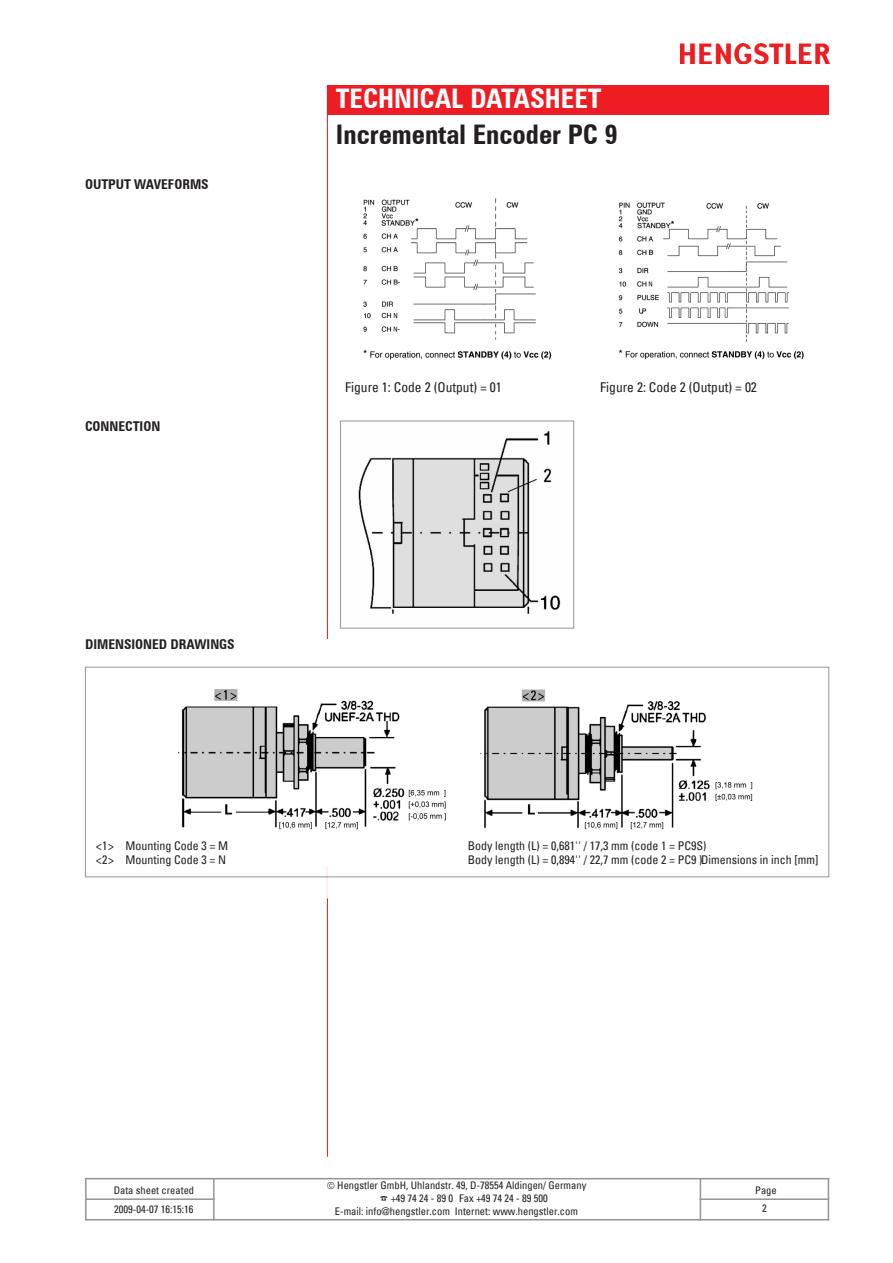
<style>
.page{position:relative;width:893px;height:1263px;background:#fff}
.page>*{position:absolute;margin:0;border:0;box-sizing:border-box;transform-origin:0 0}
.t1{font:700 condensed 27px "Zurich BT";color:#231f20}
.t2{font:700 condensed 27px "Zurich BT";color:#fff}
.t3{font:condensed 13.5px "Univers";color:#231f20}
.t4{font:700 condensed 13.5px "Zurich BT";color:#231f20}
.t5{font:condensed 12px/14.4px "Univers";color:#231f20}
.t6{font:condensed 10.5px/19px "Univers";color:#231f20}
</style>
<div class="page">
<svg style="left:680px;top:63px;width:149px;height:1px"></svg>
<img style="left:680px;top:43px;width:149px;height:20px">
<hr style="left:85px;top:1178px;width:2px;height:42px;background:#939598">
<hr style="left:213px;top:1178px;width:2px;height:42px;background:#939598">
<hr style="left:700px;top:1178px;width:1px;height:42px;background:#939598">
<hr style="left:828px;top:1178px;width:1px;height:42px;background:#939598">
<hr style="left:85px;top:1178px;width:744px;height:1px;background:#939598">
<hr style="left:85px;top:1198px;width:130px;height:2px;background:#939598">
<hr style="left:700px;top:1198px;width:129px;height:2px;background:#939598">
<hr style="left:85px;top:1219px;width:744px;height:1px;background:#939598">
<div style="left:327px;top:85px;width:502px;height:30px;background:#ee1d23"></div>
<hr style="left:327px;top:85px;width:1px;height:1072px;background:#ee1d23">
<img style="left:363px;top:198px;width:189px;height:162px">
<img style="left:618px;top:202px;width:186px;height:158px">
<img style="left:358px;top:431px;width:203px;height:183px">
<div style="left:340px;top:421px;width:234px;height:207px;border:1px solid #939598"></div>
<hr style="left:327px;top:667px;width:1px;height:210px;background:#fff">
<svg style="left:327px;top:877px;width:1px;height:21px"></svg>
<div style="left:85px;top:639px;width:744px;height:38px;background:#fff"></div>
<img style="left:178px;top:689px;width:575px;height:141px">
<div style="left:85px;top:667px;width:744px;height:210px;border:1px solid #939598"></div>
<p class="t4" style="left:85px;top:176px;width:125px">OUTPUT WAVEFORMS</p>
<p class="t4" style="left:85px;top:418px;width:77px">CONNECTION</p>
<p class="t4" style="left:85px;top:636px;width:151px">DIMENSIONED DRAWINGS</p>
<h1 class="t2" style="left:336px;top:82px;width:267px">TECHNICAL DATASHEET</h1>
<h1 class="t1" style="left:336px;top:118px;width:283px">Incremental Encoder PC 9</h1>
<p class="t3" style="left:345px;top:378px;width:158px">Figure 1: Code 2 (Output) = 01</p>
<p class="t3" style="left:600px;top:378px;width:158px">Figure 2: Code 2 (Output) = 02</p>
<p class="t5" style="left:96px;top:838px;width:134px">&lt;1&gt; Mounting Code 3 = M &lt;2&gt; Mounting Code 3 = N</p>
<p class="t5" style="left:468px;top:838px;width:352px">Body length (L) = 0,681'' / 17,3 mm (code 1 = PC9S)<br>Body length (L) = 0,894'' / 22,7 mm (code 2 = PC9 )Dimensions in inch [mm]</p>
<p class="t6" style="left:337px;top:1176px;width:250px">Hengstler GmbH, Uhlandstr. 49, D-78554 Aldingen/ Germany</p>
<p class="t6" style="left:380px;top:1188px;width:169px">☎ +49 74 24 - 89 0 Fax +49 74 24 - 89 500</p>
<p class="t6" style="left:335px;top:1201px;width:244px">E-mail: info@hengstler.com Internet: www.hengstler.com</p>
<p class="t6" style="left:762px;top:1199px;width:6px">2</p>
<p class="t6" style="left:114px;top:1180px;width:82px">Data sheet created<br>2009-04-07 16:15:16</p>
<p class="t6" style="left:755px;top:1180px;width:23px">Page</p>
</div>
